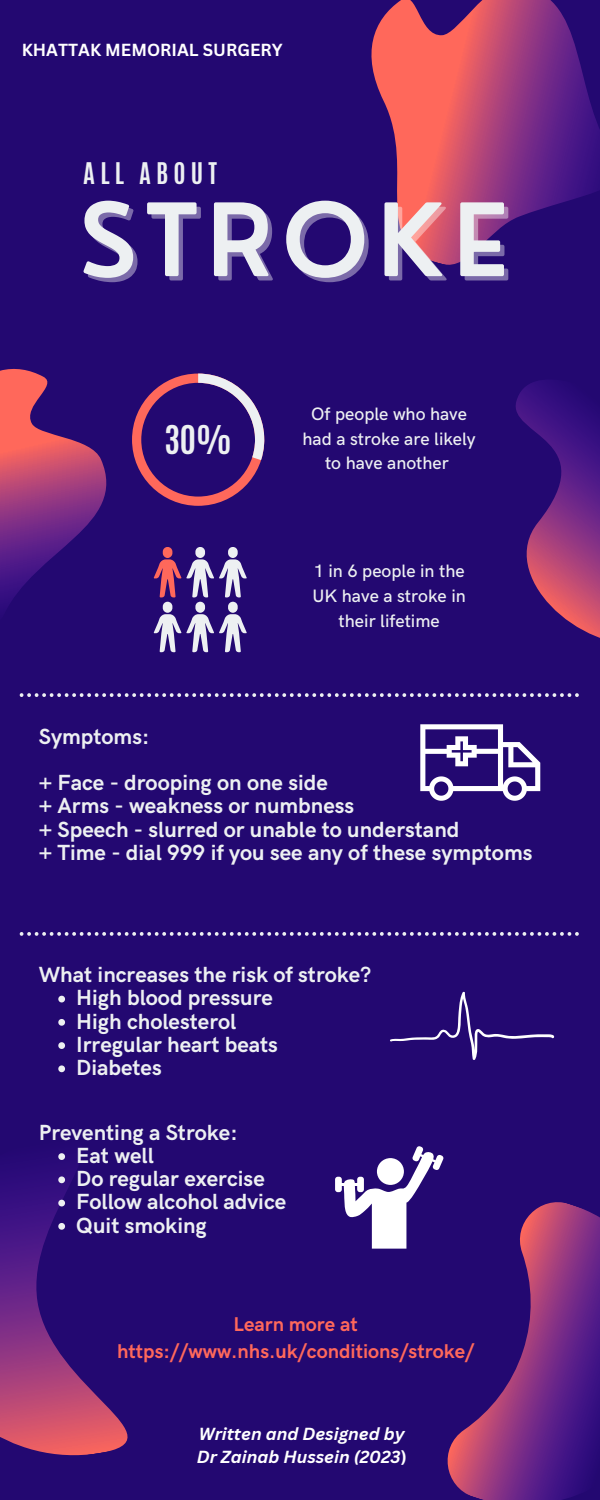
<style>
.page{position:relative;width:600px;height:1500px;background:#230871}
.page>*{position:absolute;margin:0;border:0;box-sizing:border-box;transform-origin:0 0}
.t1{font:600 98.4px "Nourd";letter-spacing:.09em;color:#edf0f2}
.t2{font:700 33.1px "Antonio";color:#edf0f2}
.t3{font:700 24.9px "Antonio";letter-spacing:.21em;color:#edf0f2}
.t4{font:700 22px "HK Grotesk";color:#edf0f2}
.t5{font:700 20px/27.8px "HK Grotesk";color:#ff685b;text-align:center}
.t6{font:500 18px/24.8px "HK Grotesk";color:#edf0f2;text-align:center}
.t7{font:italic 700 17px "Canva Sans";color:#fff}
.t8{font:700 17px "Canva Sans";color:#fff}
.s1{font-style:normal}
</style>
<div class="page">
<svg style="left:0;top:1156px;width:128px;height:300px"></svg>
<svg style="left:447px;top:1202px;width:153px;height:298px"></svg>
<svg style="left:371px;top:0;width:229px;height:265px"></svg>
<svg style="left:0;top:368px;width:107px;height:238px"></svg>
<svg style="left:515px;top:381px;width:85px;height:257px"></svg>
<svg style="left:132px;top:374px;width:132px;height:132px"></svg>
<svg style="left:154px;top:547px;width:93px;height:105px"></svg>
<svg style="left:20px;top:693px;width:559px;height:4px"></svg>
<svg style="left:20px;top:932px;width:559px;height:4px"></svg>
<svg style="left:420px;top:724px;width:120px;height:77px"></svg>
<svg style="left:390px;top:991px;width:165px;height:69px"></svg>
<hr style="left:337px;top:1183px;width:22px;height:3px;background:#fff">
<div style="left:335px;top:1177px;width:7px;height:15px;background:#fff;border-radius:3px"></div>
<svg style="left:343px;top:1146px;width:101px;height:103px"></svg>
<svg style="left:58px;top:1153px;width:7px;height:7px"></svg>
<svg style="left:58px;top:1176px;width:7px;height:7px"></svg>
<svg style="left:58px;top:1200px;width:7px;height:6px"></svg>
<svg style="left:58px;top:1223px;width:7px;height:7px"></svg>
<svg style="left:58px;top:996px;width:7px;height:6px"></svg>
<svg style="left:58px;top:1019px;width:7px;height:7px"></svg>
<svg style="left:58px;top:1042px;width:7px;height:7px"></svg>
<svg style="left:58px;top:1065px;width:7px;height:7px"></svg>
<p class="t8" style="left:22px;top:38px;width:263px">KHATTAK MEMORIAL SURGERY</p>
<p class="t3" style="left:83px;top:156px;width:135px">ALL ABOUT</p>
<p class="t1" style="left:79px;top:178px;width:431px">STROKE</p>
<p class="t2" style="left:164px;top:416px;width:69px">30%</p>
<p class="t6" style="left:303px;top:402px;width:175px">Of people who have had a stroke are likely to have another</p>
<p class="t6" style="left:313px;top:559px;width:155px">1 in 6 people in the<br>UK have a stroke in their lifetime</p>
<p class="t4" style="left:39px;top:724px;width:112px">Symptoms:</p>
<p class="t4" style="left:39px;top:770px;width:291px">+ Face - drooping on one side</p>
<p class="t4" style="left:39px;top:794px;width:317px">+ Arms - weakness or numbness</p>
<p class="t4" style="left:39px;top:817px;width:422px">+ Speech - slurred or unable to understand</p>
<p class="t4" style="left:39px;top:840px;width:495px">+ Time - dial 999 if you see any of these symptoms</p>
<p class="t4" style="left:39px;top:962px;width:334px">What increases the risk of stroke?</p>
<p class="t4" style="left:76px;top:986px;width:198px">High blood pressure</p>
<p class="t4" style="left:76px;top:1009px;width:162px">High cholesterol</p>
<p class="t4" style="left:76px;top:1032px;width:203px">Irregular heart beats</p>
<p class="t4" style="left:76px;top:1055px;width:87px">Diabetes</p>
<p class="t4" style="left:39px;top:1120px;width:200px">Preventing a Stroke:</p>
<p class="t4" style="left:76px;top:1143px;width:79px">Eat well</p>
<p class="t4" style="left:76px;top:1166px;width:190px">Do regular exercise</p>
<p class="t4" style="left:76px;top:1190px;width:212px">Follow alcohol advice</p>
<p class="t4" style="left:76px;top:1213px;width:132px">Quit smoking</p>
<p class="t5" style="left:117px;top:1311px;width:359px">Learn more at https://www.nhs.uk/conditions/stroke/</p>
<p class="t7" style="left:199px;top:1422px;width:207px">Written and Designed by</p>
<p class="t7" style="left:197px;top:1445px;width:211px">Dr Zainab Hussein (2023<span class="s1">)</span></p>
</div>
